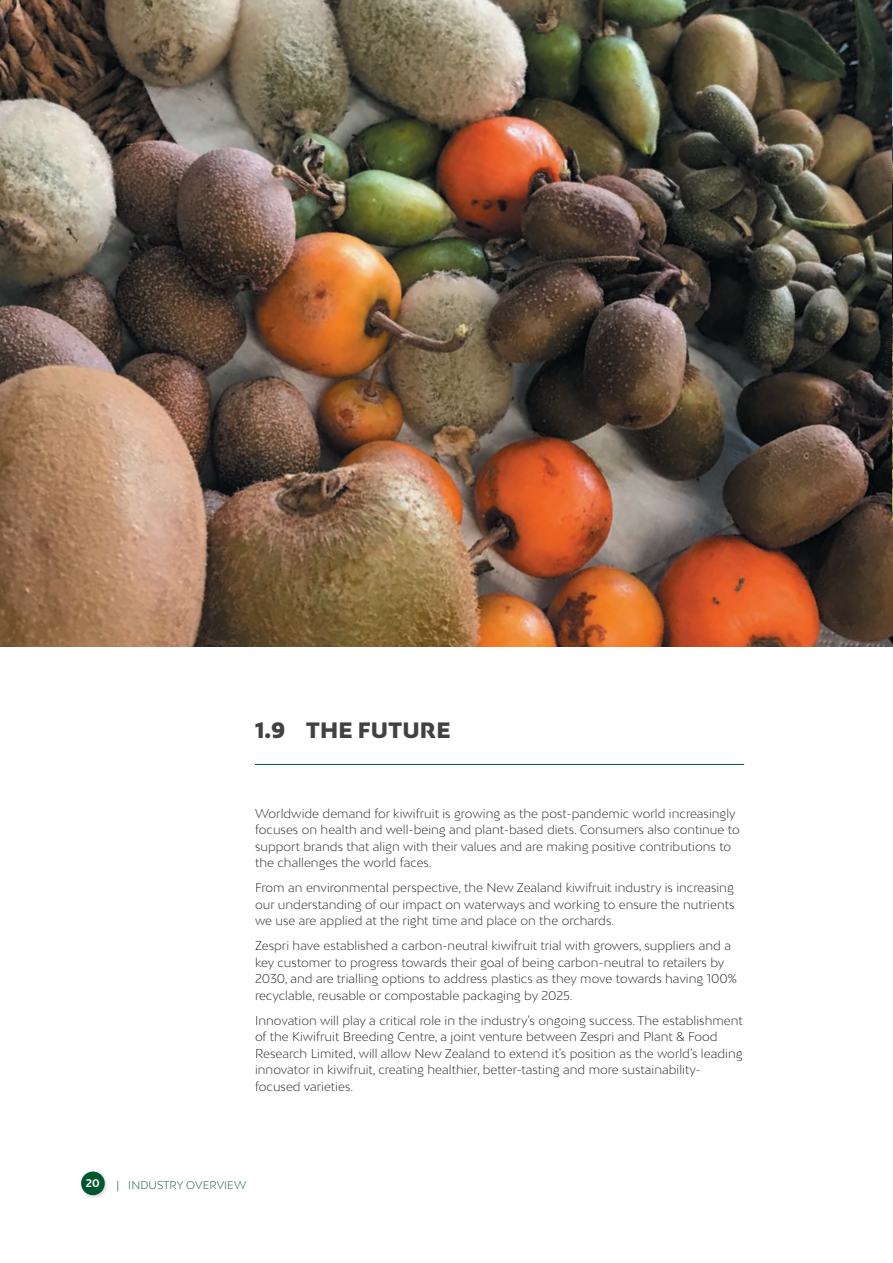
<style>
.page{position:relative;width:893px;height:1263px;background:#fff}
.page>*{position:absolute;margin:0;border:0;box-sizing:border-box;transform-origin:0 0}
.t1{font:900 21px "Bw Mitga";letter-spacing:.01em;color:#414142}
.t2{font:300 12px/16.5px "Bw Mitga";color:#231f20}
.t3{font:300 10.5px "Bw Mitga";letter-spacing:.01em;color:#00572f}
.t4{font:700 10.5px "Bw Mitga";color:#fff}
</style>
<div class="page">
<div style="left:79px;top:1170px;width:31px;height:30px;background:#231f20;opacity:.2"></div>
<div style="left:81px;top:1171px;width:24px;height:24px;background:#00572f;border-radius:50%"></div>
<hr style="left:255px;top:764px;width:489px;height:1px;background:#00572f">
<img style="left:0;top:0;width:893px;height:647px">
<img style="left:892px;top:0;width:1px;height:521px">
<h1 class="t1" style="left:255px;top:716px;width:197px">1.9 THE FUTURE</h1>
<p class="t2" style="left:255px;top:804px;width:486px">Worldwide demand for kiwifruit is growing as the post-pandemic world increasingly focuses on health and well-being and plant-based diets. Consumers also continue to support brands that align with their values and are making positive contributions to the challenges the world faces.</p>
<p class="t2" style="left:255px;top:879px;width:481px;text-align:justify">From an environmental perspective, the New Zealand kiwifruit industry is increasing our understanding of our impact on waterways and working to ensure the nutrients we use are applied at the right time and place on the orchards.</p>
<p class="t2" style="left:255px;top:937px;width:483px">Zespri have established a carbon-neutral kiwifruit trial with growers, suppliers and a key customer to progress towards their goal of being carbon-neutral to retailers by 2030, and are trialling options to address plastics as they move towards having 100% recyclable, reusable or compostable packaging by 2025.</p>
<p class="t2" style="left:255px;top:1011px;width:489px">Innovation will play a critical role in the industry’s ongoing success. The establishment of the Kiwifruit Breeding Centre, a joint venture between Zespri and Plant &amp; Food Research Limited, will allow New Zealand to extend it’s position as the world’s leading innovator in kiwifruit, creating healthier, better-tasting and more sustainability&shy;focused varieties.</p>
<p class="t4" style="left:86px;top:1176px;width:15px">20</p>
<p class="t3" style="left:117px;top:1178px;width:131px">| INDUSTRY OVERVIEW</p>
</div>
